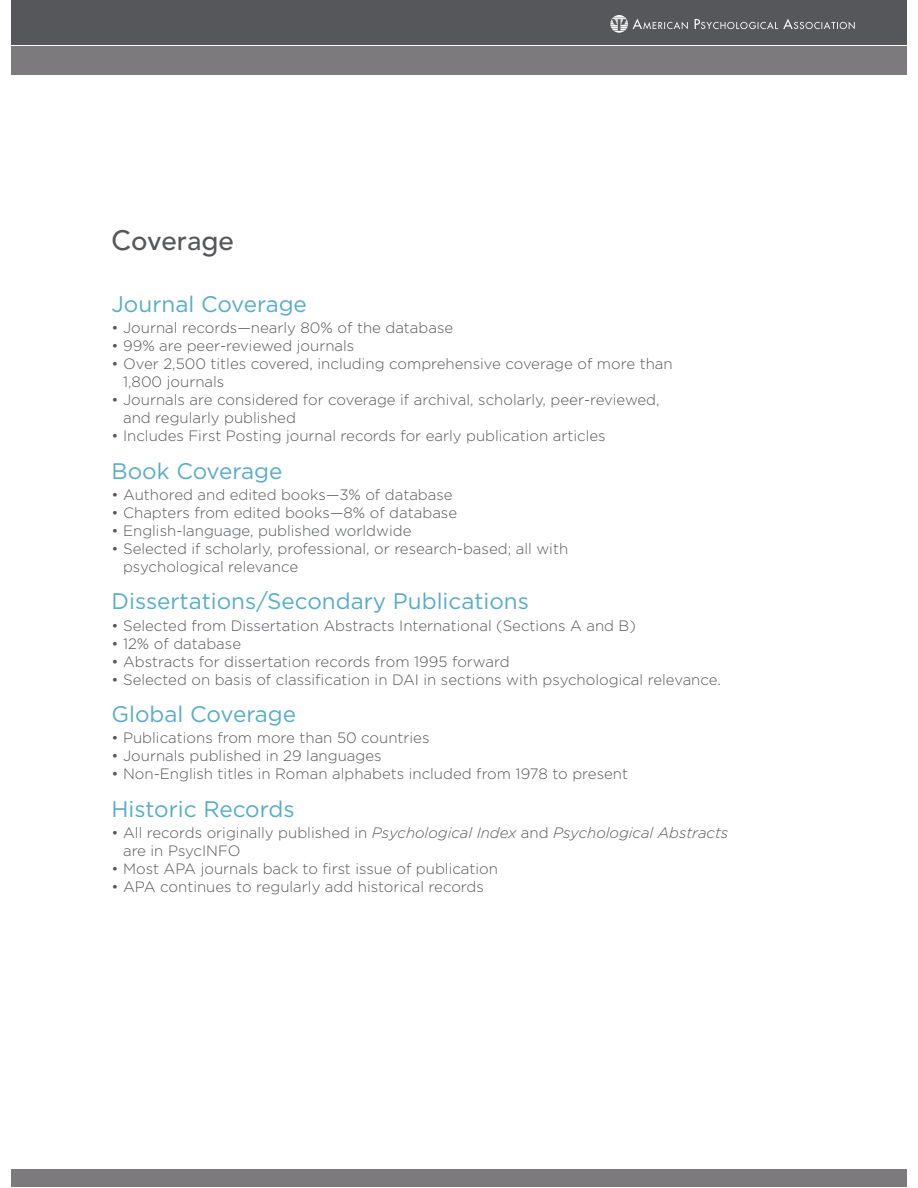
<style>
.page{position:relative;width:918px;height:1188px;background:#fff}
.page>*{position:absolute;margin:0;border:0;box-sizing:border-box;transform-origin:0 0}
.t1{font:500 27.75px "Avenir LT Std";color:#55575a}
.t2{font:22.5px "Gotham";color:#57acc9}
.t3{font:300 15px/18px "Gotham";color:#55575a}
.s1{font-style:italic}
</style>
<div class="page">
<div style="left:11px;top:1170px;width:896px;height:17px;background:#7d7a7e"></div>
<div style="left:11px;top:1px;width:896px;height:44px;background:#55575a"></div>
<div style="left:11px;top:46px;width:896px;height:28px;background:#7d7a7e"></div>
<svg style="left:610px;top:15px;width:245px;height:18px"></svg>
<h1 class="t1" style="left:112px;top:229px;width:124px">Coverage</h1>
<h2 class="t2" style="left:112px;top:295px;width:197px">Journal Coverage</h2>
<p class="t3" style="left:112px;top:320px;width:343px">• Journal records—nearly 80% of the database</p>
<p class="t3" style="left:112px;top:338px;width:244px">• 99% are peer-reviewed journals</p>
<p class="t3" style="left:123px;top:356px;width:551px;text-indent:-12px">• Over 2,500 titles covered, including comprehensive coverage of more than<br>1,800 journals</p>
<p class="t3" style="left:123px;top:392px;width:538px;text-indent:-12px">• Journals are considered for coverage if archival, scholarly, peer-reviewed, and regularly published</p>
<p class="t3" style="left:112px;top:428px;width:496px">• Includes First Posting journal records for early publication articles</p>
<h2 class="t2" style="left:112px;top:462px;width:172px">Book Coverage</h2>
<p class="t3" style="left:112px;top:487px;width:343px">• Authored and edited books—3% of database</p>
<p class="t3" style="left:112px;top:505px;width:347px">• Chapters from edited books—8% of database</p>
<p class="t3" style="left:112px;top:523px;width:301px">• English-language, published worldwide</p>
<p class="t3" style="left:123px;top:541px;width:447px;text-indent:-12px">• Selected if scholarly, professional, or research-based; all with psychological relevance</p>
<h2 class="t2" style="left:112px;top:593px;width:419px">Dissertations/Secondary Publications</h2>
<p class="t3" style="left:112px;top:617px;width:526px">• Selected from Dissertation Abstracts International (Sections A and B)</p>
<p class="t3" style="left:112px;top:635px;width:131px">• 12% of database</p>
<p class="t3" style="left:112px;top:653px;width:400px">• Abstracts for dissertation records from 1995 forward</p>
<p class="t3" style="left:112px;top:671px;width:611px">• Selected on basis of classification in DAI in sections with psychological relevance.</p>
<h2 class="t2" style="left:112px;top:706px;width:186px">Global Coverage</h2>
<p class="t3" style="left:112px;top:730px;width:319px">• Publications from more than 50 countries</p>
<p class="t3" style="left:112px;top:748px;width:272px">• Journals published in 29 languages</p>
<p class="t3" style="left:112px;top:766px;width:518px">• Non-English titles in Roman alphabets included from 1978 to present</p>
<h2 class="t2" style="left:112px;top:800px;width:185px">Historic Records</h2>
<p class="t3" style="left:123px;top:825px;width:607px;text-indent:-12px">• All records originally published in <span class="s1">Psychological Index</span> and <span class="s1">Psychological Abstracts </span>are in PsycINFO</p>
<p class="t3" style="left:112px;top:861px;width:388px">• Most APA journals back to first issue of publication</p>
<p class="t3" style="left:112px;top:879px;width:374px">• APA continues to regularly add historical records</p>
</div>
